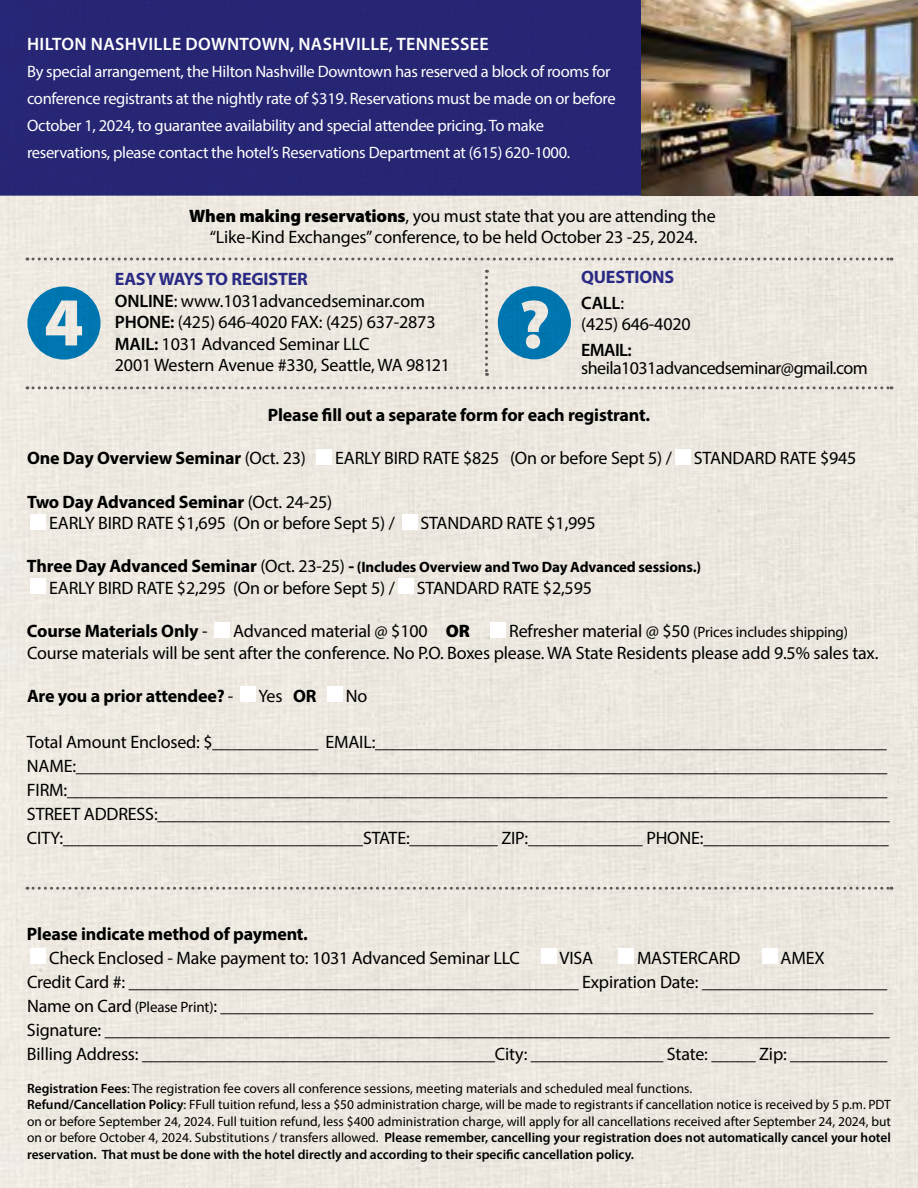
<style>
.page{position:relative;width:918px;height:1188px;background:#fff}
.page>*{position:absolute;margin:0;border:0;box-sizing:border-box;transform-origin:0 0}
.t1{font:18px "Myriad Pro";letter-spacing:-.01em;color:#000}
.t2{font:700 18px "Myriad Pro";letter-spacing:-.01em;color:#000}
.t3{font:600 18px "Myriad Pro";letter-spacing:.02em;color:#fff}
.t4{font:18px/18px "Myriad Pro";letter-spacing:-.03em;color:#000}
.t5{font:700 18px "Myriad Pro";letter-spacing:-.01em;color:#2a2a85}
.t6{font:600 18px "Myriad Pro";color:#000}
.t7{font:16.5px "Myriad Pro";letter-spacing:-.02em;color:#fff}
.t8{font:700 15px "Myriad Pro";letter-spacing:-.01em;color:#000}
.t9{font:15px "Myriad Pro";letter-spacing:-.01em;color:#000}
.t10{font:13.5px/16.5px "Myriad Pro";color:#000;text-align:justify}
.s1{font-weight:900}
.s2{font-weight:600}
.s3{font-weight:400}
.s4{font-size:18px}
.s5{font-weight:400;font-size:18px}
.s6{font-weight:700}
.s7{font-size:15px}
</style>
<div class="page">
<div style="left:0;top:195px;width:918px;height:993px;background:#ece8df"></div>
<div style="left:0;top:0;width:770px;height:196px;background:#272674"></div>
<img style="left:642px;top:0;width:276px;height:195px">
<svg style="left:27px;top:286px;width:74px;height:74px;background:#62a5c4"></svg>
<svg style="left:27px;top:258px;width:865px;height:3px;background:#bbb8b1"></svg>
<svg style="left:27px;top:386px;width:865px;height:3px;background:#b9b6b0"></svg>
<svg style="left:485px;top:270px;width:3px;height:106px"></svg>
<svg style="left:498px;top:286px;width:73px;height:73px;background:#4f9bbe"></svg>
<svg style="left:27px;top:887px;width:865px;height:3px;background:#b7b4ae"></svg>
<div style="left:317px;top:449px;width:15px;height:15px;background:#fff"></div>
<div style="left:675px;top:449px;width:16px;height:15px;background:#fff"></div>
<div style="left:31px;top:514px;width:15px;height:15px;background:#fff"></div>
<div style="left:402px;top:514px;width:15px;height:15px;background:#fff"></div>
<div style="left:31px;top:579px;width:15px;height:15px;background:#fff"></div>
<div style="left:398px;top:579px;width:15px;height:15px;background:#fff"></div>
<div style="left:215px;top:622px;width:15px;height:15px;background:#fff"></div>
<div style="left:491px;top:622px;width:15px;height:15px;background:#fff"></div>
<div style="left:241px;top:687px;width:15px;height:15px;background:#fff"></div>
<div style="left:327px;top:687px;width:15px;height:15px;background:#fff"></div>
<div style="left:31px;top:948px;width:15px;height:16px;background:#fff"></div>
<div style="left:542px;top:948px;width:15px;height:16px;background:#fff"></div>
<div style="left:619px;top:948px;width:15px;height:16px;background:#fff"></div>
<div style="left:762px;top:948px;width:15px;height:16px;background:#fff"></div>
<p class="t3" style="left:27px;top:32px;width:463px">HILTON NASHVILLE DOWNTOWN, NASHVILLE, TENNESSEE</p>
<p class="t7" style="left:27px;top:61px;width:585px">By special arrangement, the Hilton Nashville Downtown has reserved a block of rooms for</p>
<p class="t7" style="left:27px;top:88px;width:590px">conference registrants at the nightly rate of $319. Reservations must be made on or before</p>
<p class="t7" style="left:27px;top:115px;width:519px">October 1, 2024, to guarantee availability and special attendee pricing. To make</p>
<p class="t7" style="left:27px;top:142px;width:545px">reservations, please contact the hotel’s Reservations Department at (615) 620-1000.</p>
<p class="t1" style="left:189px;top:205px;width:528px"><span class="s1">When making reservations</span>, you must state that you are attending the</p>
<p class="t1" style="left:210px;top:226px;width:489px">“Like-Kind Exchanges” conference, to be held October 23 -25, 2024.</p>
<p class="t5" style="left:115px;top:267px;width:194px">EASY WAYS TO REGISTER</p>
<p class="t1" style="left:115px;top:290px;width:312px"><span class="s2">ONLINE</span>: www.1031advancedseminar.com</p>
<p class="t1" style="left:115px;top:311px;width:322px"><span class="s2">PHONE:</span> (425) 646-4020 FAX: (425) 637-2873</p>
<p class="t1" style="left:115px;top:333px;width:256px"><span class="s2">MAIL:</span> 1031 Advanced Seminar LLC</p>
<p class="t1" style="left:115px;top:354px;width:337px">2001 Western Avenue #330, Seattle, WA 98121</p>
<p class="t5" style="left:581px;top:265px;width:95px">QUESTIONS</p>
<p class="t6" style="left:581px;top:291px;width:44px">CALL<span class="s3">:</span></p>
<p class="t1" style="left:581px;top:313px;width:111px">(425) 646-4020</p>
<p class="t4" style="left:581px;top:341px;width:288px"><span class="s2">EMAIL: </span>sheila1031advancedseminar@gmail.com</p>
<p class="t2" style="left:268px;top:403px;width:384px">Please fill out a separate form for each registrant.</p>
<p class="t2" style="left:27px;top:447px;width:280px">One Day Overview Seminar <span class="s3">(Oct. 23)</span></p>
<p class="t1" style="left:335px;top:447px;width:523px">EARLY BIRD RATE $825 (On or before Sept 5) / STANDARD RATE $945</p>
<p class="t2" style="left:27px;top:490px;width:307px">Two Day Advanced Seminar <span class="s3">(Oct. 24-25)</span></p>
<p class="t1" style="left:49px;top:512px;width:347px">EARLY BIRD RATE $1,695 (On or before Sept 5) /</p>
<p class="t1" style="left:421px;top:512px;width:177px">STANDARD RATE $1,995</p>
<p class="t8" style="left:27px;top:558px;width:676px"><span class="s4">Three Day Advanced Seminar</span> <span class="s5">(Oct. 23-25)</span> <span class="s4">-</span> (Includes Overview and Two Day Advanced sessions.)</p>
<p class="t1" style="left:49px;top:577px;width:544px">EARLY BIRD RATE $2,295 (On or before Sept 5) / STANDARD RATE $2,595</p>
<p class="t2" style="left:27px;top:619px;width:182px">Course Materials Only <span class="s3">-</span></p>
<p class="t1" style="left:233px;top:620px;width:238px">Advanced material @ $100 <span class="s1">OR</span></p>
<p class="t9" style="left:509px;top:623px;width:340px"><span class="s4">Refresher material @ $50</span> (Prices includes shipping)</p>
<p class="t1" style="left:27px;top:642px;width:853px">Course materials will be sent after the conference. No P.O. Boxes please. WA State Residents please add 9.5% sales tax.</p>
<p class="t2" style="left:27px;top:684px;width:208px">Are you a prior attendee? <span class="s3">-</span></p>
<p class="t1" style="left:258px;top:685px;width:60px">Yes <span class="s6">OR</span></p>
<p class="t1" style="left:346px;top:685px;width:23px">No</p>
<p class="t1" style="left:27px;top:730px;width:861px">Total Amount Enclosed: $____________ EMAIL:__________________________________________________________</p>
<p class="t1" style="left:27px;top:754px;width:862px">NAME:____________________________________________________________________________________________</p>
<p class="t1" style="left:27px;top:778px;width:862px">FIRM:_____________________________________________________________________________________________</p>
<p class="t1" style="left:27px;top:802px;width:864px">STREET ADDRESS:___________________________________________________________________________________</p>
<p class="t1" style="left:27px;top:826px;width:863px">CITY:__________________________________STATE:__________ ZIP:_____________ PHONE:_____________________</p>
<p class="t2" style="left:27px;top:922px;width:282px">Please indicate method of payment.</p>
<p class="t1" style="left:49px;top:946px;width:472px">Check Enclosed - Make payment to: 1031 Advanced Seminar LLC</p>
<p class="t1" style="left:560px;top:946px;width:35px">VISA</p>
<p class="t1" style="left:637px;top:946px;width:105px">MASTERCARD</p>
<p class="t1" style="left:781px;top:946px;width:46px">AMEX</p>
<p class="t1" style="left:27px;top:970px;width:862px">Credit Card #: ___________________________________________________ Expiration Date: _____________________</p>
<p class="t1" style="left:27px;top:994px;width:848px">Name on Card <span class="s7">(Please Print)</span>: __________________________________________________________________________</p>
<p class="t1" style="left:27px;top:1018px;width:864px">Signature: _________________________________________________________________________________________</p>
<p class="t1" style="left:27px;top:1042px;width:862px">Billing Address: ________________________________________City: _______________ State: _____ Zip: ___________</p>
<p class="t10" style="left:27px;top:1080px;width:667px"><span class="s2">Registration Fees</span>: The registration fee covers all conference sessions, meeting materials and scheduled meal functions.</p>
<p class="t10" style="left:27px;top:1096px;width:866px"><span class="s2">Refund/Cancellation Policy</span>: FFull tuition refund, less a $50 administration charge, will be made to registrants if cancellation notice is received by 5 p.m. PDT on or before September 24, 2024. Full tuition refund, less $400 administration charge, will apply for all cancellations received after September 24, 2024, but on or before October 4, 2024. Substitutions / transfers allowed. <span class="s2">Please remember, cancelling your registration does not automatically cancel your hotel reservation. That must be done with the hotel directly and according to their specific cancellation policy.</span></p>
</div>
